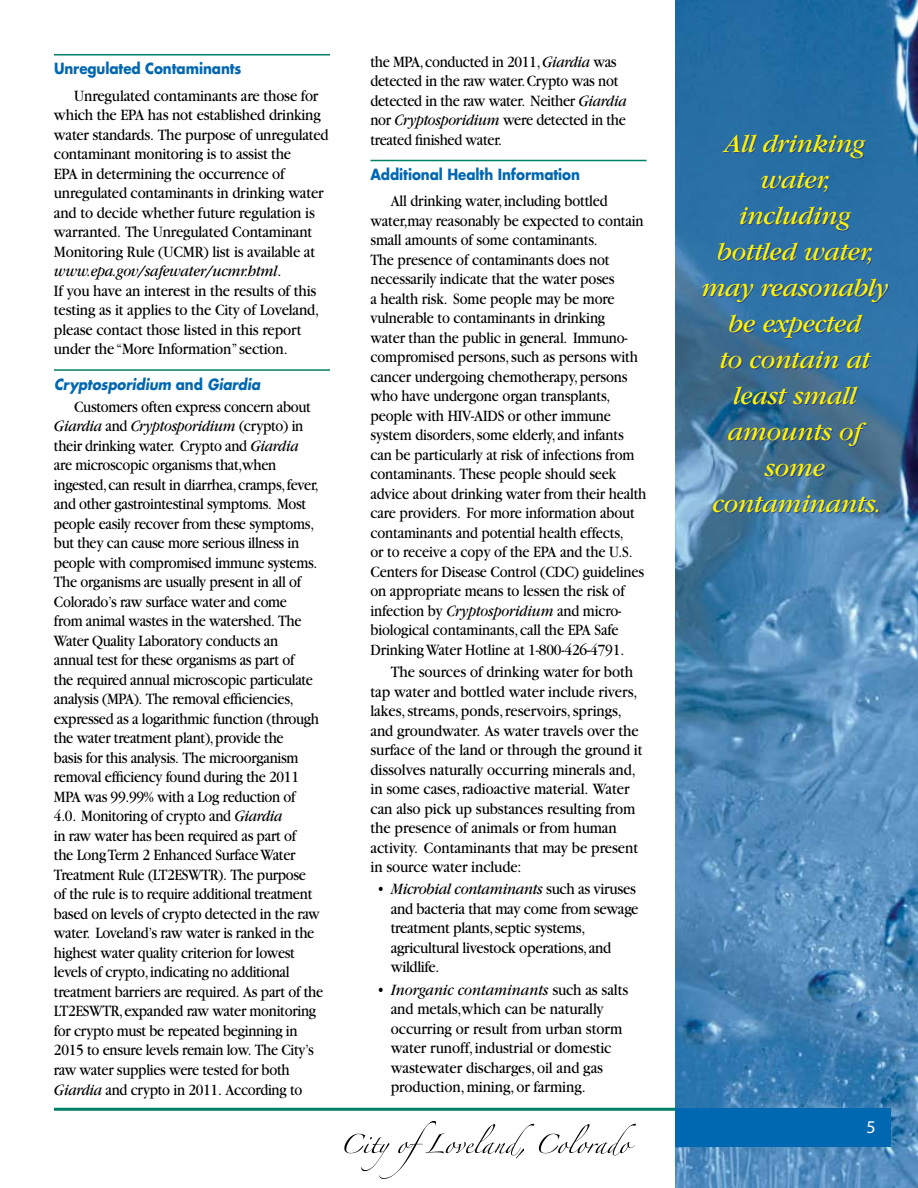
<style>
.page{position:relative;width:918px;height:1188px;background:#fff}
.page>*{position:absolute;margin:0;border:0;box-sizing:border-box;transform-origin:0 0}
.t1{font:italic 27px/36px "Garamond";letter-spacing:-.01em;color:#fff203;text-align:center}
.t2{font:18px "Myriad Pro";color:#fff}
.t3{font:16.5px/19.5px "Garamond";letter-spacing:-.015em;color:#000;scale:.88 1}
.t4{font:16.5px/19.5px "Garamond";letter-spacing:-.015em;color:#000;scale:.9 1}
.t5{font:700 15px "Futura";letter-spacing:-.005em;color:#0067b1;scale:.9 1}
.t6{font:italic 700 15px "Futura";letter-spacing:-.005em;color:#0067b1;scale:.9 1}
.s1{font-style:italic}
.s2{font-style:normal}
</style>
<div class="page">
<img style="left:675px;top:0;width:243px;height:1188px">
<hr style="left:54px;top:1108px;width:622px;height:3px;background:#008066">
<div style="left:675px;top:1108px;width:216px;height:38px;background:#0067b1"></div>
<svg style="left:344px;top:1121px;width:292px;height:58px"></svg>
<hr style="left:54px;top:54px;width:276px;height:2px;background:#008066">
<hr style="left:54px;top:369px;width:276px;height:2px;background:#008066">
<hr style="left:371px;top:160px;width:276px;height:1px;background:#008066">
<p class="t5" style="left:54px;top:58px;width:210px">Unregulated Contaminants</p>
<p class="t4" style="left:54px;top:86px;width:307px;text-indent:20px">Unregulated contaminants are those for which the EPA has not established drinking water standards. The purpose of unregulated contaminant monitoring is to assist the<br>EPA in determining the occurrence of unregulated contaminants in drinking water and to decide whether future regulation is warranted. The Unregulated Contaminant Monitoring Rule (UCMR) list is available at <span class="s1">www.epa.gov/safewater/ucmr.html</span>.<br>If you have an interest in the results of this testing as it applies to the City of Loveland, please contact those listed in this report under the “More Information” section.</p>
<p class="t6" style="left:54px;top:374px;width:231px">Cryptosporidium <span class="s2">and</span> Giardia</p>
<p class="t3" style="left:54px;top:397px;width:307px;text-indent:20px">Customers often express concern about <span class="s1">Giardia</span> and <span class="s1">Cryptosporidium</span> (crypto) in their drinking water. Crypto and <span class="s1">Giardia<br></span>are microscopic organisms that,when ingested, can result in diarrhea, cramps, fever, and other gastrointestinal symptoms. Most people easily recover from these symptoms, but they can cause more serious illness in people with compromised immune systems.<br>The organisms are usually present in all of Colorado’s raw surface water and come<br>from animal wastes in the watershed. The Water Quality Laboratory conducts an<br>annual test for these organisms as part of<br>the required annual microscopic particulate analysis (MPA). The removal efficiencies, expressed as a logarithmic function (through the water treatment plant), provide the<br>basis for this analysis. The microorganism removal efficiency found during the 2011<br>MPA was 99.99% with a Log reduction of<br>4.0. Monitoring of crypto and <span class="s1">Giardia<br></span>in raw water has been required as part of<br>the Long Term 2 Enhanced Surface Water Treatment Rule (LT2ESWTR). The purpose<br>of the rule is to require additional treatment based on levels of crypto detected in the raw water. Loveland’s raw water is ranked in the highest water quality criterion for lowest levels of crypto, indicating no additional treatment barriers are required. As part of the LT2ESWTR, expanded raw water monitoring for crypto must be repeated beginning in 2015 to ensure levels remain low. The City’s raw water supplies were tested for both <span class="s1">Giardia</span> and crypto in 2011. According to</p>
<p class="t3" style="left:371px;top:52px;width:293px">the MPA, conducted in 2011, <span class="s1">Giardia</span> was detected in the raw water. Crypto was not detected in the raw water. Neither <span class="s1">Giardia </span>nor <span class="s1">Cryptosporidium</span> were detected in the treated finished water.</p>
<p class="t5" style="left:371px;top:164px;width:234px">Additional Health Information</p>
<p class="t3" style="left:370px;top:192px;width:315px;text-indent:20px">All drinking water, including bottled water,may reasonably be expected to contain small amounts of some contaminants.<br>The presence of contaminants does not necessarily indicate that the water poses<br>a health risk. Some people may be more vulnerable to contaminants in drinking<br>water than the public in general. Immuno&shy;compromised persons, such as persons with cancer undergoing chemotherapy, persons who have undergone organ transplants, people with HIV-AIDS or other immune system disorders, some elderly, and infants can be particularly at risk of infections from contaminants. These people should seek advice about drinking water from their health care providers. For more information about contaminants and potential health effects,<br>or to receive a copy of the EPA and the U.S.<br>Centers for Disease Control (CDC) guidelines on appropriate means to lessen the risk of infection by <span class="s1">Cryptosporidium</span> and micro&shy;biological contaminants, call the EPA Safe Drinking Water Hotline at 1-800-426-4791.</p>
<p class="t4" style="left:370px;top:662px;width:304px;text-indent:20px">The sources of drinking water for both tap water and bottled water include rivers, lakes, streams, ponds, reservoirs, springs, and groundwater. As water travels over the surface of the land or through the ground it dissolves naturally occurring minerals and, in some cases, radioactive material. Water can also pick up substances resulting from the presence of animals or from human activity. Contaminants that may be present in source water include:</p>
<p class="t4" style="left:391px;top:880px;width:277px;text-indent:-13px">• <span class="s1">Microbial contaminants</span> such as viruses and bacteria that may come from sewage treatment plants, septic systems, agricultural livestock operations, and wildlife.</p>
<p class="t4" style="left:391px;top:980px;width:265px;text-indent:-13px">• <span class="s1">Inorganic contaminants</span> such as salts and metals,which can be naturally occurring or result from urban storm water runoff, industrial or domestic wastewater discharges, oil and gas production, mining, or farming.</p>
<h1 class="t1" style="left:702px;top:126px;width:188px">All drinking water, including bottled water, may reasonably be expected<br>to contain at least small amounts of some contaminants.</h1>
<p class="t2" style="left:867px;top:1115px;width:11px">5</p>
</div>
